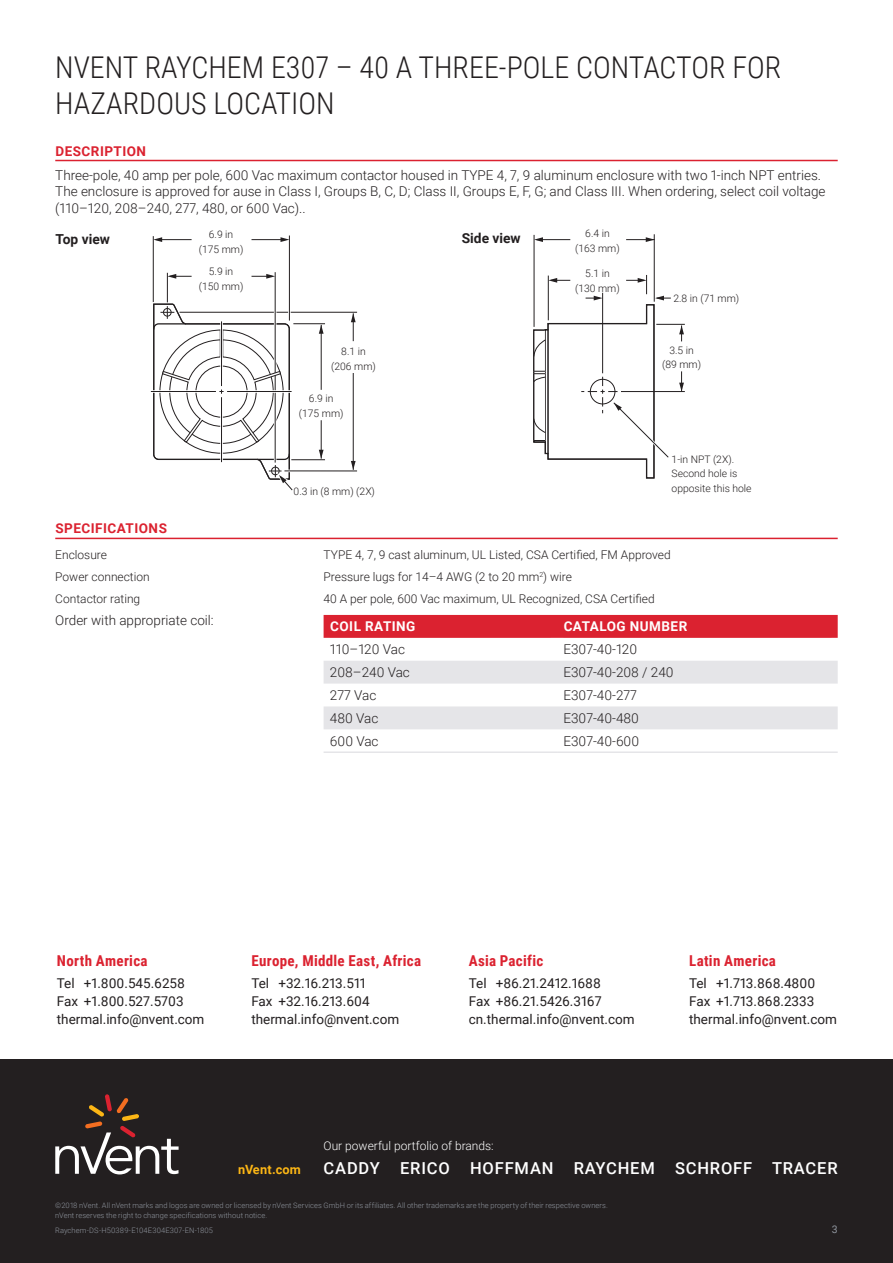
<style>
.page{position:relative;width:893px;height:1263px;background:#fff}
.page>*{position:absolute;margin:0;border:0;box-sizing:border-box;transform-origin:0 0}
.t1{font:300 30px/36px "Roboto Condensed";color:#231f20}
.t2{font:500 16.5px "Roboto";letter-spacing:.05em;color:#fff}
.t3{font:700 15px "Roboto Condensed";letter-spacing:.02em;color:#db2230}
.t4{font:700 13.8px "Roboto";color:#231f20}
.t5{font:300 13.5px/16.2px "Roboto";color:#231f20}
.t6{font:13.5px/18px "Roboto";color:#231f20}
.t7{font:700 13.5px "Roboto";letter-spacing:.035em;color:#db2230}
.t8{font:700 13.5px "Roboto";letter-spacing:.035em;color:#fff}
.t9{font:700 12.75px "Roboto";letter-spacing:.015em;color:#fcb615}
.t10{font:300 12px "Roboto";color:#231f20}
.t11{font:300 12px "Roboto";color:#fff}
.t12{font:10.5px "Roboto";color:#8f959e}
.t13{font:300 10.35px/14.7px "Roboto";color:#231f20;text-align:center}
.t14{font:300 7.5px/10.5px "Roboto";letter-spacing:.01em;color:#8f959e}
.s1{font-weight:700;color:#fff}
</style>
<div class="page">
<div style="left:0;top:1059px;width:893px;height:204px;background:#231f20"></div>
<svg style="left:55px;top:1094px;width:124px;height:80px"></svg>
<hr style="left:55px;top:160px;width:783px;height:1px;background:#db2230">
<hr style="left:293px;top:323px;width:32px;height:1px;background:#231f20">
<hr style="left:291px;top:459px;width:34px;height:1px;background:#231f20">
<hr style="left:321px;top:325px;width:1px;height:134px;background:#231f20">
<hr style="left:180px;top:312px;width:177px;height:1px;background:#231f20">
<hr style="left:284px;top:471px;width:73px;height:1px;background:#231f20">
<hr style="left:353px;top:313px;width:1px;height:157px;background:#231f20">
<div style="left:313px;top:390px;width:16px;height:30px;background:#fff"></div>
<hr style="left:289px;top:235px;width:1px;height:86px;background:#231f20">
<hr style="left:153px;top:236px;width:1px;height:66px;background:#231f20">
<hr style="left:156px;top:239px;width:130px;height:1px;background:#231f20">
<hr style="left:275px;top:272px;width:1px;height:191px;background:#231f20">
<hr style="left:654px;top:234px;width:1px;height:68px;background:#231f20">
<hr style="left:537px;top:239px;width:118px;height:1px;background:#231f20">
<hr style="left:534px;top:235px;width:1px;height:92px;background:#231f20">
<div style="left:571px;top:235px;width:55px;height:48px;background:#fff"></div>
<hr style="left:151px;top:391px;width:141px;height:1px;background:#231f20">
<div style="left:350px;top:342px;width:8px;height:30px;background:#fff"></div>
<svg style="left:351px;top:461px;width:5px;height:9px"></svg>
<svg style="left:319px;top:450px;width:5px;height:9px"></svg>
<svg style="left:351px;top:313px;width:5px;height:9px"></svg>
<svg style="left:319px;top:325px;width:5px;height:9px"></svg>
<svg style="left:153px;top:237px;width:9px;height:5px"></svg>
<svg style="left:280px;top:237px;width:9px;height:5px"></svg>
<svg style="left:152px;top:273px;width:141px;height:218px"></svg>
<svg style="left:534px;top:237px;width:9px;height:5px"></svg>
<svg style="left:646px;top:237px;width:9px;height:5px"></svg>
<svg style="left:533px;top:275px;width:152px;height:204px"></svg>
<div style="left:192px;top:236px;width:59px;height:44px;background:#fff"></div>
<hr style="left:55px;top:538px;width:783px;height:1px;background:#db2230">
<div style="left:324px;top:615px;width:514px;height:23px;background:#db2230"></div>
<svg style="left:324px;top:661px;width:514px;height:68px"></svg>
<hr style="left:324px;top:751px;width:233px;height:2px;background:#e5e5e8">
<hr style="left:557px;top:751px;width:281px;height:2px;background:#e5e5e8">
<hr style="left:330px;top:636px;width:221px;height:1px;background:#db2230">
<hr style="left:563px;top:636px;width:268px;height:1px;background:#db2230">
<h1 class="t1" style="left:55px;top:48px;width:727px">NVENT RAYCHEM E307 – 40 A THREE-POLE CONTACTOR FOR<br>HAZARDOUS LOCATION</h1>
<p class="t7" style="left:56px;top:141px;width:92px">DESCRIPTION</p>
<p class="t5" style="left:55px;top:167px;width:772px">Three-pole, 40 amp per pole, 600 Vac maximum contactor housed in TYPE 4, 7, 9 aluminum enclosure with two 1-inch NPT entries.<br>The enclosure is approved for ause in Class I, Groups B, C, D; Class II, Groups E, F, G; and Class III. When ordering, select coil voltage (110–120, 208–240, 277, 480, or 600 Vac)..</p>
<p class="t13" style="left:199px;top:226px;width:46px">6.9 in (175 mm)</p>
<p class="t13" style="left:199px;top:263px;width:46px">5.9 in (150 mm)</p>
<p class="t4" style="left:56px;top:230px;width:56px">Top view</p>
<p class="t4" style="left:462px;top:229px;width:60px">Side view</p>
<p class="t13" style="left:331px;top:343px;width:46px">8.1 in (206 mm)</p>
<p class="t13" style="left:299px;top:391px;width:46px">6.9 in (175 mm)</p>
<p class="t13" style="left:294px;top:484px;width:83px">0.3 in (8 mm) (2X)</p>
<p class="t13" style="left:575px;top:225px;width:46px">6.4 in (163 mm)</p>
<p class="t13" style="left:575px;top:266px;width:46px">5.1 in (130 mm)</p>
<p class="t13" style="left:673px;top:291px;width:67px">2.8 in (71 mm)</p>
<p class="t13" style="left:662px;top:342px;width:40px">3.5 in (89 mm)</p>
<p class="t13" style="left:672px;top:451px;width:81px;text-align:left">1-in NPT (2X).<br>Second hole is opposite this hole</p>
<p class="t7" style="left:56px;top:519px;width:113px">SPECIFICATIONS</p>
<p class="t10" style="left:55px;top:546px;width:53px">Enclosure</p>
<p class="t10" style="left:324px;top:546px;width:349px">TYPE 4, 7, 9 cast aluminum, UL Listed, CSA Certified, FM Approved</p>
<p class="t10" style="left:55px;top:568px;width:96px">Power connection</p>
<p class="t10" style="left:324px;top:568px;width:250px">Pressure lugs for 14–4 AWG (2 to 20 mm<sup>2</sup>) wire</p>
<p class="t10" style="left:55px;top:590px;width:87px">Contactor rating</p>
<p class="t10" style="left:324px;top:590px;width:333px">40 A per pole, 600 Vac maximum, UL Recognized, CSA Certified</p>
<p class="t5" style="left:55px;top:612px;width:194px">Order with appropriate coil: <span class="s1">ating</span></p>
<p class="t8" style="left:330px;top:617px;width:87px">COIL RATING</p>
<p class="t8" style="left:564px;top:617px;width:125px">CATALOG NUMBER</p>
<p class="t5" style="left:330px;top:641px;width:77px">110–120 Vac</p>
<p class="t5" style="left:563px;top:641px;width:75px">E307-40-120</p>
<p class="t5" style="left:330px;top:664px;width:81px">208–240 Vac</p>
<p class="t5" style="left:563px;top:664px;width:112px">E307-40-208 / 240</p>
<p class="t5" style="left:330px;top:687px;width:48px">277 Vac</p>
<p class="t5" style="left:563px;top:687px;width:75px">E307-40-277</p>
<p class="t5" style="left:330px;top:709px;width:50px">480 Vac</p>
<p class="t5" style="left:563px;top:709px;width:77px">E307-40-480</p>
<p class="t5" style="left:330px;top:732px;width:50px">600 Vac</p>
<p class="t5" style="left:563px;top:732px;width:77px">E307-40-600</p>
<p class="t3" style="left:57px;top:950px;width:92px">North America</p>
<p class="t6" style="left:57px;top:974px;width:149px">Tel +1.800.545.6258<br>Fax +1.800.527.5703 thermal.info@nvent.com</p>
<p class="t3" style="left:251px;top:950px;width:171px">Europe, Middle East, Africa</p>
<p class="t6" style="left:251px;top:974px;width:149px">Tel +32.16.213.511<br>Fax +32.16.213.604 thermal.info@nvent.com</p>
<p class="t3" style="left:469px;top:950px;width:76px">Asia Pacific</p>
<p class="t6" style="left:469px;top:974px;width:167px">Tel +86.21.2412.1688<br>Fax +86.21.5426.3167 cn.thermal.info@nvent.com</p>
<p class="t3" style="left:689px;top:950px;width:88px">Latin America</p>
<p class="t6" style="left:689px;top:974px;width:149px">Tel +1.713.868.4800<br>Fax +1.713.868.2333 thermal.info@nvent.com</p>
<p class="t11" style="left:324px;top:1137px;width:172px">Our powerful portfolio of brands:</p>
<p class="t9" style="left:238px;top:1160px;width:64px">nVent.com</p>
<p class="t2" style="left:324px;top:1156px;width:516px">CADDY ERICO HOFFMAN RAYCHEM SCHROFF TRACER</p>
<p class="t14" style="left:55px;top:1200px;width:554px">©2018 nVent. All nVent marks and logos are owned or licensed by nVent Services GmbH or its affiliates. All other trademarks are the property of their respective owners. nVent reserves the right to change specifications without notice.</p>
<p class="t14" style="left:55px;top:1225px;width:159px">Raychem-DS-H50389-E104E304E307-EN-1805</p>
<p class="t12" style="left:832px;top:1222px;width:7px">3</p>
</div>
